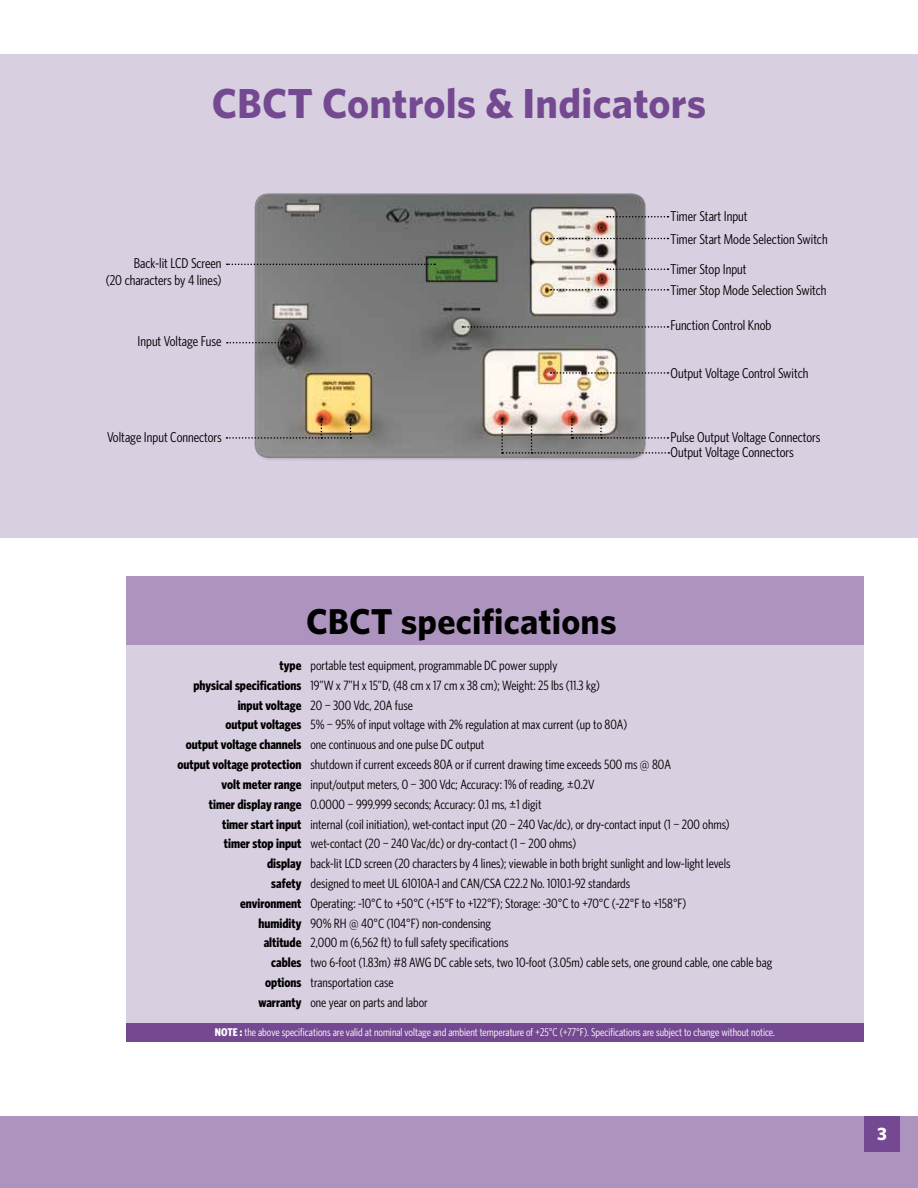
<style>
.page{position:relative;width:918px;height:1188px;background:#fff}
.page>*{position:absolute;margin:0;border:0;box-sizing:border-box;transform-origin:0 0}
.t1{font:700 42px "Whitney";letter-spacing:.005em;color:#744991}
.t2{font:700 36px "Whitney";letter-spacing:.005em;color:#000}
.t3{font:700 18px "Whitney";color:#fff}
.t4{font:14.25px/17.1px "Whitney Condensed";color:#000;text-align:right}
.t5{font:13.5px "Whitney Condensed";color:#000}
.t6{font:11.25px "Whitney Condensed";color:#fff}
.s1{font-weight:700}
.s2{font-family:"Whitney Numeric"}
</style>
<div class="page">
<div style="left:0;top:54px;width:918px;height:483px;background:#d8cfe1"></div>
<div style="left:0;top:1116px;width:918px;height:72px;background:#ac94be"></div>
<div style="left:864px;top:1116px;width:36px;height:36px;background:#744991"></div>
<img style="left:238px;top:193px;width:427px;height:267px">
<svg style="left:462px;top:326px;width:207px;height:2px"></svg>
<svg style="left:227px;top:264px;width:208px;height:1px"></svg>
<svg style="left:607px;top:216px;width:62px;height:2px"></svg>
<svg style="left:607px;top:268px;width:62px;height:2px"></svg>
<svg style="left:550px;top:238px;width:119px;height:1px"></svg>
<svg style="left:550px;top:289px;width:119px;height:2px"></svg>
<svg style="left:501px;top:418px;width:168px;height:36px"></svg>
<svg style="left:550px;top:372px;width:119px;height:2px"></svg>
<svg style="left:227px;top:342px;width:62px;height:1px"></svg>
<svg style="left:226px;top:419px;width:126px;height:20px"></svg>
<div style="left:126px;top:576px;width:738px;height:70px;background:#ac94be"></div>
<div style="left:126px;top:646px;width:738px;height:381px;background:#d8cfe1"></div>
<div style="left:126px;top:1023px;width:738px;height:18px;background:#744991"></div>
<h1 class="t1" style="left:212px;top:78px;width:496px">CBCT Controls &amp; Indicators</h1>
<p class="t4" style="left:106px;top:254px;width:117px">Back-lit LCD Screen<br>(20 characters by 4 lines)</p>
<p class="t4" style="left:138px;top:332px;width:85px">Input Voltage Fuse</p>
<p class="t4" style="left:107px;top:428px;width:116px">Voltage Input Connectors</p>
<p class="t4" style="left:670px;top:207px;width:79px">Timer Start Input</p>
<p class="t4" style="left:670px;top:260px;width:78px">Timer Stop Input</p>
<p class="t4" style="left:670px;top:230px;width:159px">Timer Start Mode Selection Switch</p>
<p class="t4" style="left:670px;top:282px;width:158px">Timer Stop Mode Selection Switch</p>
<p class="t4" style="left:670px;top:316px;width:103px">Function Control Knob</p>
<p class="t4" style="left:670px;top:365px;width:139px">Output Voltage Control Switch</p>
<p class="t4" style="left:670px;top:428px;width:152px">Pulse Output Voltage Connectors</p>
<p class="t4" style="left:670px;top:443px;width:125px">Output Voltage Connectors</p>
<h2 class="t2" style="left:306px;top:600px;width:312px">CBCT specifications</h2>
<p class="t5" style="left:280px;top:658px;width:279px"><span class="s1">type</span> portable test equipment, programmable DC power supply</p>
<p class="t5" style="left:194px;top:678px;width:408px"><span class="s1">physical specifications</span> 19”W x 7”H x 15”D, (48 cm x 17 cm x 38 cm); Weight: 25 lbs (11.3 kg)</p>
<p class="t5" style="left:238px;top:697px;width:177px"><span class="s1">input voltage</span> 20 ¬ 300 Vdc, 20A fuse</p>
<p class="t5" style="left:225px;top:717px;width:403px"><span class="s1">output voltages</span> 5% ¬ 95% of input voltage with 2% regulation at max current (up to 80A)</p>
<p class="t5" style="left:186px;top:737px;width:300px"><span class="s1">output voltage channels</span> one continuous and one pulse DC output</p>
<p class="t5" style="left:177px;top:757px;width:495px"><span class="s1">output voltage protection</span> shutdown if current exceeds 80A or if current drawing time exceeds 500 ms @ 80A</p>
<p class="t5" style="left:222px;top:777px;width:374px"><span class="s1">volt meter range</span> input/output meters, 0 ¬ 300 Vdc; Accuracy: 1% of reading, <span class="s2">±</span>0.2V</p>
<p class="t5" style="left:209px;top:796px;width:334px"><span class="s1">timer display range</span> 0.0000 ¬ 999.999 seconds; Accuracy: 0.1 ms, <span class="s2">±</span>1 digit</p>
<p class="t5" style="left:222px;top:816px;width:509px"><span class="s1">timer start input</span> internal (coil initiation), wet-contact input (20 ¬ 240 Vac/dc), or dry-contact input (1 ¬ 200 ohms)</p>
<p class="t5" style="left:224px;top:836px;width:354px"><span class="s1">timer stop input</span> wet-contact (20 ¬ 240 Vac/dc) or dry-contact (1 ¬ 200 ohms)</p>
<p class="t5" style="left:267px;top:856px;width:465px"><span class="s1">display</span> back-lit LCD screen (20 characters by 4 lines); viewable in both bright sunlight and low-light levels</p>
<p class="t5" style="left:271px;top:876px;width:361px"><span class="s1">safety</span> designed to meet UL 61010A-1 and CAN/CSA C22.2 No. 1010.1-92 standards</p>
<p class="t5" style="left:240px;top:895px;width:448px"><span class="s1">environment</span> Operating: -10°C to +50°C (+15°F to +122°F); Storage: -30°C to +70°C (-22°F to +158°F)</p>
<p class="t5" style="left:259px;top:915px;width:234px"><span class="s1">humidity</span> 90% RH @ 40°C (104°F) non-condensing</p>
<p class="t5" style="left:264px;top:935px;width:246px"><span class="s1">altitude</span> 2,000 m (6,562 ft) to full safety specifications</p>
<p class="t5" style="left:271px;top:955px;width:503px"><span class="s1">cables</span> two 6-foot (1.83m) #8 AWG DC cable sets, two 10-foot (3.05m) cable sets, one ground cable, one cable bag</p>
<p class="t5" style="left:265px;top:975px;width:130px"><span class="s1">options</span> transportation case</p>
<p class="t5" style="left:258px;top:994px;width:171px"><span class="s1">warranty</span> one year on parts and labor</p>
<p class="t6" style="left:215px;top:1026px;width:562px"><span class="s1">NOTE :</span> the above specifications are valid at nominal voltage and ambient temperature of +25°C (+77°F). Specifications are subject to change without notice.</p>
<h3 class="t3" style="left:877px;top:1123px;width:11px">3</h3>
</div>
